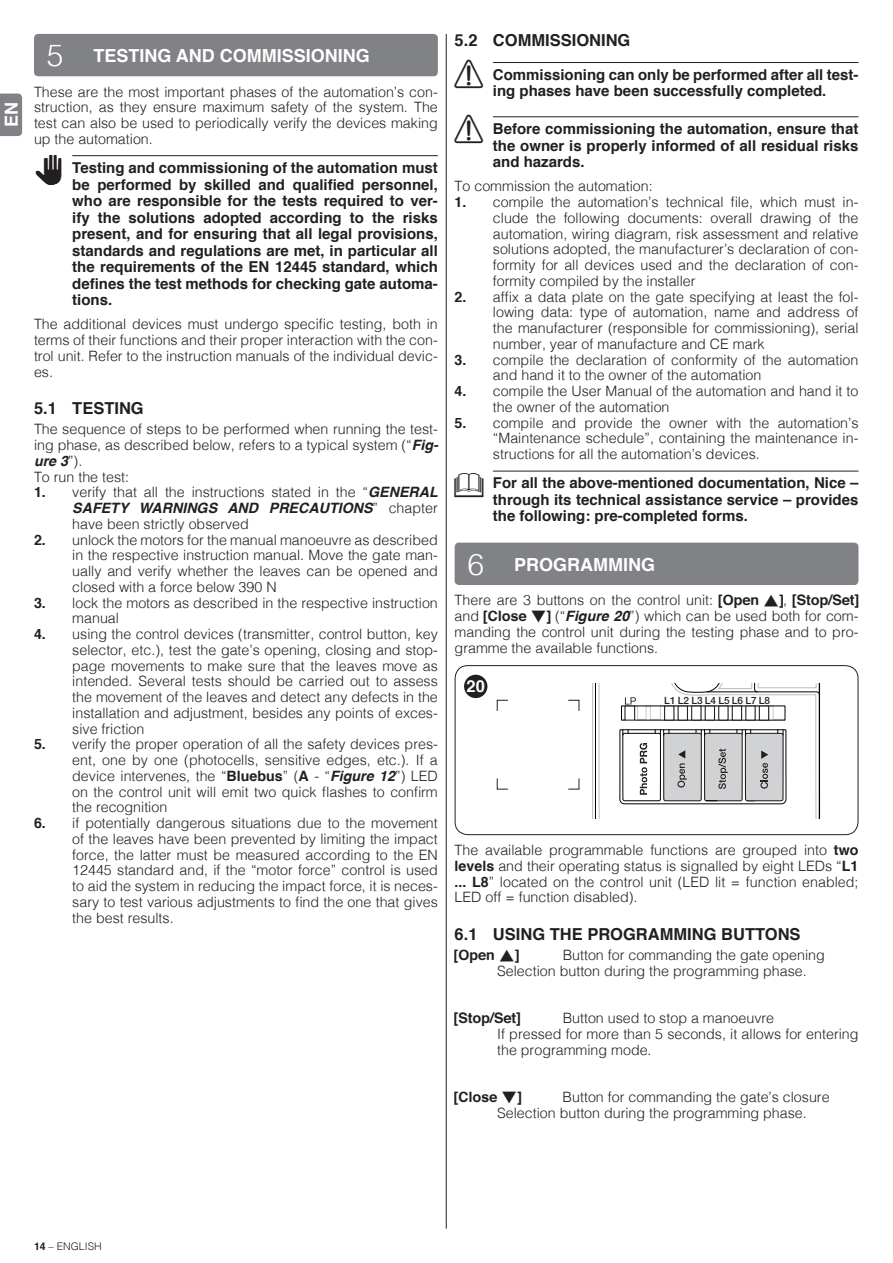
<style>
.page{position:relative;width:893px;height:1263px;background:#fff}
.page>*{position:absolute;margin:0;border:0;box-sizing:border-box;transform-origin:0 0}
.t1{font:700 18px "Helvetica";color:#fff}
.t2{font:700 16.5px "Helvetica";color:#231f20}
.t3{font:16.5px "Nice tasti";color:#231f20}
.t4{font:700 16.5px "Helvetica";color:#fff}
.t5{font:700 15px/16.5px "Helvetica";color:#231f20;text-align:justify}
.t6{font:300 14.25px/15.8px "Helvetica";color:#231f20;text-align:justify}
.t7{font:300 10.5px "Helvetica";color:#231f20}
.t8{font:500 10.05px "Helvetica Neue LT Std";color:#231f20}
.s1{font-weight:300;font-size:30px}
.s2{font-family:"NICE Simboli";font-weight:400;font-size:28.5px}
.s3{font-weight:700;font-style:italic}
.s4{font-weight:700}
.s5{font-family:"Nice tasti";font-weight:400;font-size:16.5px}
.s6{font-family:"Helvetica";font-weight:300;font-size:14.25px}
</style>
<div class="page">
<svg style="left:0;top:94px;width:22px;height:42px"></svg>
<hr style="left:72px;top:155px;width:366px;height:1px;background:#231f20">
<div style="left:34px;top:34px;width:404px;height:42px;background:#808285;border-radius:4px"></div>
<hr style="left:446px;top:34px;width:1px;height:1194px;background:#231f20">
<hr style="left:493px;top:62px;width:365px;height:1px;background:#231f20">
<hr style="left:493px;top:116px;width:365px;height:1px;background:#231f20">
<hr style="left:493px;top:471px;width:365px;height:1px;background:#231f20">
<div style="left:455px;top:543px;width:403px;height:42px;background:#808285;border-radius:4px"></div>
<div style="left:455px;top:665px;width:403px;height:170px;border:1px solid #231f20;border-radius:13px"></div>
<svg style="left:496px;top:683px;width:325px;height:135px"></svg>
<div style="left:458px;top:668px;width:398px;height:166px;border:6px solid #fff;border-radius:10px"></div>
<div style="left:464px;top:675px;width:23px;height:23px;background:#231f20;border-radius:50%"></div>
<p class="t1" style="left:-3px;top:127px;width:27px;rotate:-90deg">EN</p>
<p class="t1" style="left:47px;top:41px;width:325px"><span class="s1">5</span> TESTING AND COMMISSIONING</p>
<p class="t6" style="left:34px;top:83px;width:405px">These are the most important phases of the automation’s con&shy;struction, as they ensure maximum safety of the system. The test can also be used to periodically verify the devices making up the automation.</p>
<p class="t5" style="left:72px;top:160px;width:367px;text-indent:-38px"><span class="s2">M</span> Testing and commissioning of the automation must be performed by skilled and qualified personnel, who are responsible for the tests required to ver&shy;ify the solutions adopted according to the risks present, and for ensuring that all legal provisions, standards and regulations are met, in particular all the requirements of the EN 12445 standard, which defines the test methods for checking gate automa&shy;tions.</p>
<p class="t6" style="left:34px;top:315px;width:405px">The additional devices must undergo specific testing, both in terms of their functions and their proper interaction with the con&shy;trol unit. Refer to the instruction manuals of the individual devic&shy;es.</p>
<p class="t2" style="left:34px;top:395px;width:111px">5.1 TESTING</p>
<p class="t6" style="left:34px;top:420px;width:406px;text-align:left">The sequence of steps to be performed when running the test&shy;ing phase, as described below, refers to a typical system (“<span class="s3">Fig&shy;ure 3</span>”).<br>To run the test:</p>
<p class="t6" style="left:72px;top:483px;width:367px;text-indent:-38px"><span class="s4">1.</span> verify that all the instructions stated in the “<span class="s3">GENERAL SAFETY WARNINGS AND PRECAUTIONS</span>” chapter have been strictly observed</p>
<p class="t6" style="left:72px;top:531px;width:367px;text-indent:-38px"><span class="s4">2.</span> unlock the motors for the manual manoeuvre as described in the respective instruction manual. Move the gate man&shy;ually and verify whether the leaves can be opened and closed with a force below 390 N</p>
<p class="t6" style="left:72px;top:594px;width:367px;text-indent:-38px"><span class="s4">3.</span> lock the motors as described in the respective instruction manual</p>
<p class="t6" style="left:72px;top:625px;width:367px;text-indent:-38px"><span class="s4">4.</span> using the control devices (transmitter, control button, key selector, etc.), test the gate’s opening, closing and stop&shy;page movements to make sure that the leaves move as intended. Several tests should be carried out to assess the movement of the leaves and detect any defects in the installation and adjustment, besides any points of exces&shy;sive friction</p>
<p class="t6" style="left:72px;top:735px;width:367px;text-indent:-38px"><span class="s4">5.</span> verify the proper operation of all the safety devices pres&shy;ent, one by one (photocells, sensitive edges, etc.). If a device intervenes, the “<span class="s4">Bluebus</span>” (<span class="s4">A</span> - “<span class="s3">Figure 12</span>”) LED on the control unit will emit two quick flashes to confirm the recognition</p>
<p class="t6" style="left:72px;top:814px;width:367px;text-indent:-38px"><span class="s4">6.</span> if potentially dangerous situations due to the movement of the leaves have been prevented by limiting the impact force, the latter must be measured according to the EN 12445 standard and, if the “motor force” control is used to aid the system in reducing the impact force, it is neces&shy;sary to test various adjustments to find the one that gives the best results.</p>
<p class="t2" style="left:455px;top:27px;width:177px">5.2 COMMISSIONING</p>
<p class="t5" style="left:455px;top:67px;width:405px;text-align:center"><span class="s2">A</span> Commissioning can only be performed after all test&shy;ing phases have been successfully completed.</p>
<p class="t5" style="left:493px;top:121px;width:367px;text-indent:-38px"><span class="s2">A</span> Before commissioning the automation, ensure that the owner is properly informed of all residual risks and hazards.</p>
<p class="t6" style="left:455px;top:177px;width:200px">To commission the automation:</p>
<p class="t6" style="left:493px;top:193px;width:367px;text-indent:-38px"><span class="s4">1.</span> compile the automation’s technical file, which must in&shy;clude the following documents: overall drawing of the automation, wiring diagram, risk assessment and relative solutions adopted, the manufacturer’s declaration of con&shy;formity for all devices used and the declaration of con&shy;formity compiled by the installer</p>
<p class="t6" style="left:493px;top:288px;width:367px;text-indent:-38px"><span class="s4">2.</span> affix a data plate on the gate specifying at least the fol&shy;lowing data: type of automation, name and address of the manufacturer (responsible for commissioning), serial number, year of manufacture and CE mark</p>
<p class="t6" style="left:493px;top:351px;width:367px;text-indent:-38px"><span class="s4">3.</span> compile the declaration of conformity of the automation and hand it to the owner of the automation</p>
<p class="t6" style="left:493px;top:382px;width:367px;text-indent:-38px"><span class="s4">4.</span> compile the User Manual of the automation and hand it to the owner of the automation</p>
<p class="t6" style="left:493px;top:414px;width:367px;text-indent:-38px"><span class="s4">5.</span> compile and provide the owner with the automation’s “Maintenance schedule”, containing the maintenance in&shy;structions for all the automation’s devices.</p>
<p class="t5" style="left:493px;top:475px;width:367px;text-indent:-38px"><span class="s2">L</span> For all the above-mentioned documentation, Nice – through its technical assistance service – provides the following: pre-completed forms.</p>
<p class="t1" style="left:467px;top:550px;width:189px"><span class="s1">6</span> PROGRAMMING</p>
<p class="t6" style="left:455px;top:607px;width:405px">and <span class="s5">h</span> (“<span class="s3">Figure 20</span>”) which can be used both for com-</p>
<p class="t6" style="left:455px;top:591px;width:260px">There are 3 buttons on the control unit:</p>
<p class="t3" style="left:719px;top:591px;width:141px">f<span class="s6">,</span> g</p>
<p class="t6" style="left:455px;top:623px;width:405px">manding the control unit during the testing phase and to pro&shy;gramme the available functions.</p>
<p class="t4" style="left:467px;top:672px;width:20px">20</p>
<p class="t8" style="left:664px;top:694px;width:107px">L1 L2 L3 L4 L5 L6 L7 L8</p>
<p class="t6" style="left:455px;top:841px;width:405px">The available programmable functions are grouped into <span class="s4">two levels</span> and their operating status is signalled by eight LEDs “<span class="s4">L1 ... L8</span>” located on the control unit (LED lit = function enabled; LED off = function disabled).</p>
<p class="t2" style="left:455px;top:921px;width:24px">6.1</p>
<p class="t3" style="left:455px;top:946px;width:66px">f</p>
<p class="t2" style="left:493px;top:921px;width:309px">USING THE PROGRAMMING BUTTONS</p>
<p class="t6" style="left:497px;top:946px;width:329px;text-indent:65px">Button for commanding the gate opening<br>Selection button during the programming phase.</p>
<p class="t3" style="left:455px;top:1009px;width:67px">g</p>
<p class="t6" style="left:497px;top:1009px;width:363px;text-align:left;text-indent:65px">Button used to stop a manoeuvre<br>If pressed for more than 5 seconds, it allows for entering the programming mode.</p>
<p class="t3" style="left:455px;top:1088px;width:68px">h</p>
<p class="t6" style="left:497px;top:1088px;width:334px;text-indent:65px">Button for commanding the gate’s closure<br>Selection button during the programming phase.</p>
<p class="t7" style="left:34px;top:1237px;width:69px"><span class="s4">14</span> – ENGLISH</p>
</div>
